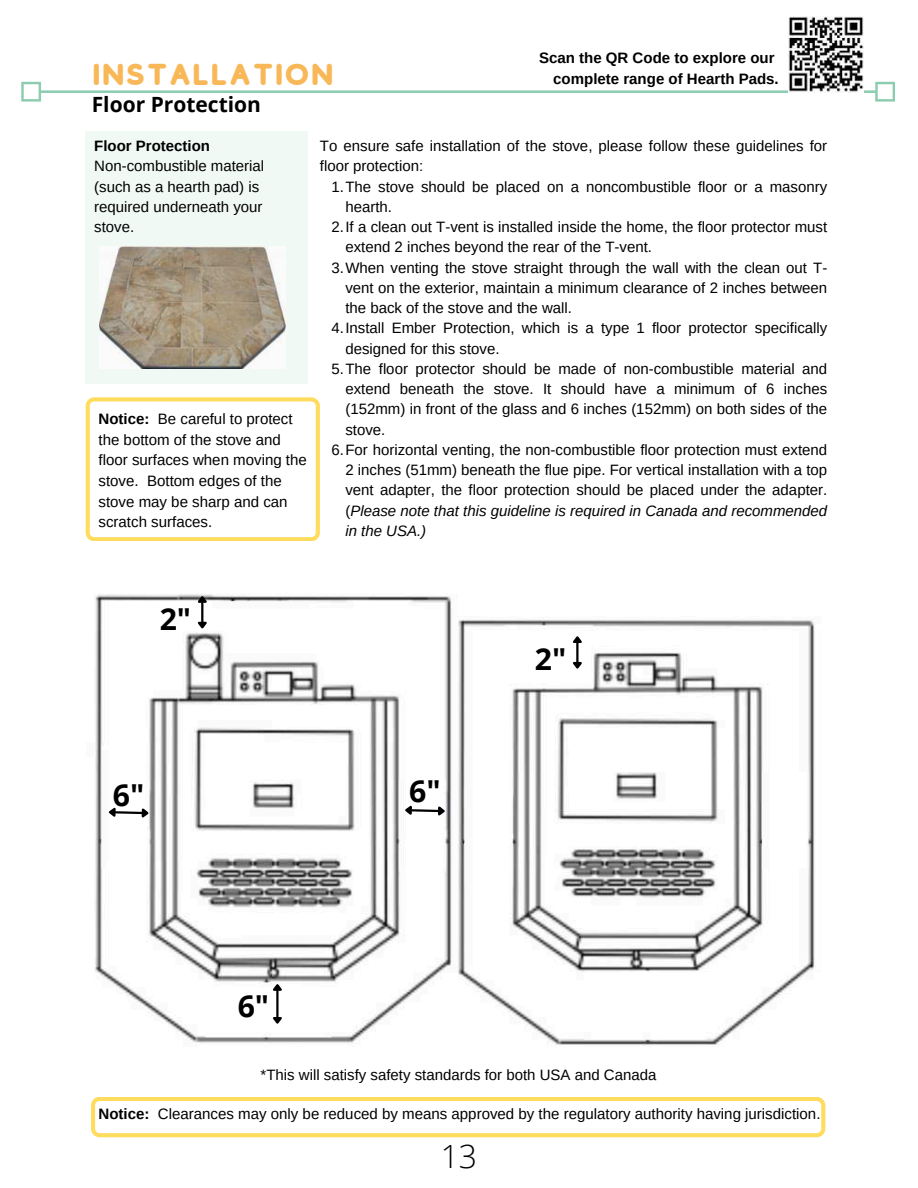
<style>
.page{position:relative;width:918px;height:1188px;background:#fff}
.page>*{position:absolute;margin:0;border:0;box-sizing:border-box;transform-origin:0 0}
.t1{font:300 31.95px "Open Sans";color:#000}
.t2{font:700 30.3px "Open Sans";color:#000}
.t3{font:30px "Studly";color:#f8b858}
.t4{font:700 21px "Open Sans";color:#000}
.t5{font:15px/20.7px "Arimo";color:#000}
.t6{font:italic 15px "Arimo";color:#000}
.t7{font:700 15px/20.2px "Arimo";color:#000;text-align:right}
.s1{font-weight:700}
.s2{font-style:normal}
</style>
<div class="page">
<svg style="left:21px;top:82px;width:874px;height:20px"></svg>
<svg style="left:86px;top:397px;width:234px;height:144px"></svg>
<img style="left:95px;top:594px;width:720px;height:452px">
<svg style="left:106px;top:806px;width:45px;height:15px"></svg>
<svg style="left:402px;top:804px;width:45px;height:15px"></svg>
<hr style="left:276px;top:991px;width:3px;height:26px;background:#000">
<svg style="left:271px;top:1015px;width:14px;height:11px"></svg>
<svg style="left:271px;top:981px;width:14px;height:12px"></svg>
<svg style="left:196px;top:594px;width:14px;height:37px"></svg>
<svg style="left:91px;top:1097px;width:734px;height:40px"></svg>
<div style="left:86px;top:131px;width:222px;height:253px;background:#f1f9f5"></div>
<img style="left:100px;top:246px;width:186px;height:123px">
<img style="left:789px;top:17px;width:74px;height:75px">
<hr style="left:576px;top:643px;width:3px;height:19px;background:#000">
<svg style="left:571px;top:660px;width:14px;height:11px"></svg>
<svg style="left:571px;top:634px;width:14px;height:11px"></svg>
<h3 class="t3" style="left:92px;top:52px;width:244px">INSTALLATION</h3>
<h3 class="t4" style="left:92px;top:90px;width:171px">Floor Protection</h3>
<p class="t7" style="left:539px;top:48px;width:241px">Scan the QR Code to explore our complete range of Hearth Pads.</p>
<p class="t7" style="left:94px;top:136px;width:117px">Floor Protection</p>
<p class="t5" style="left:94px;top:156px;width:171px;line-height:20.2px">Non-combustible material (such as a hearth pad) is required underneath your stove.</p>
<p class="t5" style="left:99px;top:409px;width:210px"><span class="s1">Notice:</span> Be careful to protect the bottom of the stove and floor surfaces when moving the stove. Bottom edges of the stove may be sharp and can scratch surfaces.</p>
<p class="t5" style="left:320px;top:136px;width:509px;line-height:20.2px">To ensure safe installation of the stove, please follow these guidelines for floor protection:</p>
<p class="t5" style="left:331px;top:176px;width:497px">1.The stove should be placed on a noncombustible floor or a masonry</p>
<p class="t5" style="left:345px;top:196px;width:48px">hearth.</p>
<p class="t5" style="left:331px;top:217px;width:497px">2.If a clean out T-vent is installed inside the home, the floor protector must</p>
<p class="t5" style="left:345px;top:237px;width:308px">extend 2 inches beyond the rear of the T-vent.</p>
<p class="t5" style="left:331px;top:257px;width:497px">3.When venting the stove straight through the wall with the clean out T-</p>
<p class="t5" style="left:345px;top:277px;width:483px">vent on the exterior, maintain a minimum clearance of 2 inches between</p>
<p class="t5" style="left:345px;top:298px;width:228px">the back of the stove and the wall.</p>
<p class="t5" style="left:331px;top:318px;width:497px">4.Install Ember Protection, which is a type 1 floor protector specifically</p>
<p class="t5" style="left:345px;top:338px;width:156px">designed for this stove.</p>
<p class="t5" style="left:331px;top:358px;width:497px">5.The floor protector should be made of non-combustible material and</p>
<p class="t5" style="left:345px;top:379px;width:483px">extend beneath the stove. It should have a minimum of 6 inches</p>
<p class="t5" style="left:345px;top:399px;width:483px">(152mm) in front of the glass and 6 inches (152mm) on both sides of the</p>
<p class="t5" style="left:345px;top:419px;width:42px">stove.</p>
<p class="t5" style="left:331px;top:439px;width:497px">6.For horizontal venting, the non-combustible floor protection must extend</p>
<p class="t5" style="left:345px;top:460px;width:483px">2 inches (51mm) beneath the flue pipe. For vertical installation with a top</p>
<p class="t5" style="left:345px;top:480px;width:483px">vent adapter, the floor protection should be placed under the adapter.</p>
<p class="t6" style="left:345px;top:500px;width:483px"><span class="s2">(</span>Please note that this guideline is required in Canada and recommended</p>
<p class="t6" style="left:345px;top:521px;width:82px">in the USA.)</p>
<h2 class="t2" style="left:160px;top:598px;width:33px">2"</h2>
<h2 class="t2" style="left:535px;top:638px;width:33px">2"</h2>
<h2 class="t2" style="left:113px;top:774px;width:33px">6"</h2>
<h2 class="t2" style="left:409px;top:770px;width:33px">6"</h2>
<h2 class="t2" style="left:238px;top:985px;width:33px">6"</h2>
<p class="t5" style="left:261px;top:1065px;width:397px">*This will satisfy safety standards for both USA and Canada</p>
<p class="t5" style="left:99px;top:1104px;width:723px"><span class="s1">Notice:</span> Clearances may only be reduced by means approved by the regulatory authority having jurisdiction.</p>
<h1 class="t1" style="left:441px;top:1135px;width:38px">13</h1>
</div>
